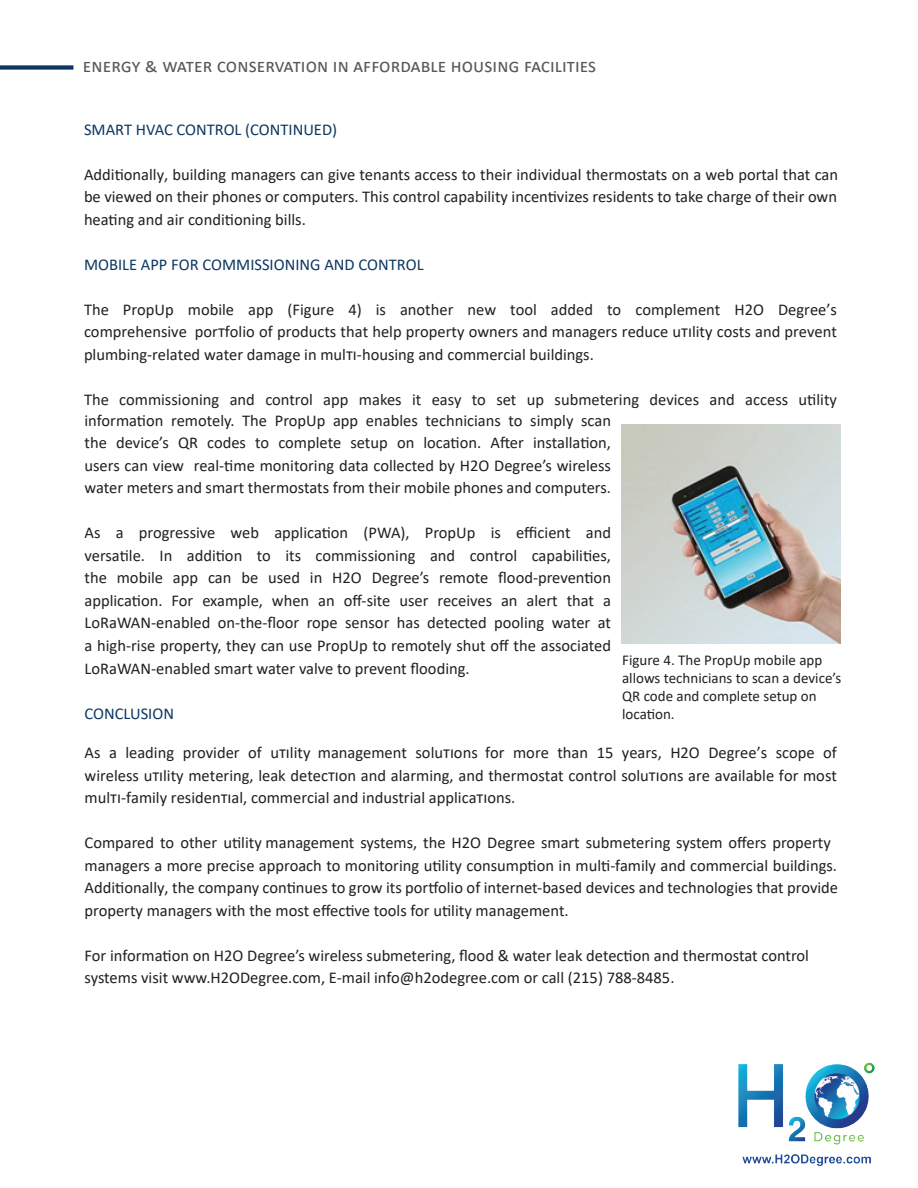
<style>
.page{position:relative;width:918px;height:1188px;background:#fff}
.page>*{position:absolute;margin:0;border:0;box-sizing:border-box;transform-origin:0 0}
.t1{font:19.5px "Calibri";color:#57585a}
.t2{font:16.5px/22.5px "Calibri";color:#231f20;text-align:justify}
.t3{font:16.5px "Calibri";color:#0c3761}
.t4{font:15px/18px "Calibri";color:#231f20}
</style>
<div class="page">
<div style="left:0;top:65px;width:73px;height:5px;background:#0c3761"></div>
<img style="left:738px;top:1062px;width:137px;height:104px">
<img style="left:622px;top:425px;width:218px;height:218px">
<p class="t1" style="left:83px;top:52px;width:11px">ENERGY</p>
<p class="t1" style="left:145px;top:52px;width:36px">&amp; WATER</p>
<p class="t1" style="left:217px;top:52px;width:204px">CONSERVATI ON IN AFFORDABLE</p>
<p class="t1" style="left:451px;top:52px;width:82px">HOUSING FACILITIE</p>
<p class="t1" style="left:588px;top:52px;width:10px">S</p>
<p class="t3" style="left:84px;top:118px;width:255px">SMART HVAC CONTROL (CONTINUED)</p>
<p class="t2" style="left:84px;top:162px;width:756px">Additionally, building managers can give tenants access to their individual thermostats on a web portal that can be viewed on their phones or computers. This control capability incentivizes residents to take charge of their own heating and air conditioning bills.</p>
<p class="t3" style="left:84px;top:253px;width:341px">MOBILE APP FOR COMMISSIONING AND CONTROL</p>
<p class="t2" style="left:84px;top:297px;width:755px">The PropUp mobile app (Figure 4) is another new tool added to complement H2O Degree’s comprehensive portfolio of products that help property owners and managers reduce utility costs and prevent plumbing-related water damage in multi-housing and commercial buildings.</p>
<p class="t2" style="left:84px;top:388px;width:755px;text-align:left">The commissioning and control app makes it easy to set up submetering devices and access utility information remotely. The PropUp app enables technicians to simply scan<br>the device’s QR codes to complete setup on location. After installation,<br>users can view real-time monitoring data collected by H2O Degree’s wireless<br>water meters and smart thermostats from their mobile phones and computers.</p>
<p class="t2" style="left:85px;top:521px;width:528px">As a progressive web application (PWA), PropUp is efficient and versatile. In addition to its commissioning and control capabilities, the mobile app can be used in H2O Degree’s remote flood-prevention application. For example, when an off-site user receives an alert that a LoRaWAN-enabled on-the-floor rope sensor has detected pooling water at a high-rise property, they can use PropUp to remotely shut off the associated LoRaWAN-enabled smart water valve to prevent flooding.</p>
<p class="t3" style="left:85px;top:702px;width:91px">CONCLUSION</p>
<p class="t2" style="left:85px;top:741px;width:754px">As a leading provider of utility management solutions for more than 15 years, H2O Degree’s scope of wireless utility metering, leak detection and alarming, and thermostat control solutions are available for most multi-family residential, commercial and industrial applications.</p>
<p class="t2" style="left:85px;top:831px;width:755px;text-align:left">Compared to other utility management systems, the H2O Degree smart submetering system offers property managers a more precise approach to monitoring utility consumption in multi-family and commercial buildings.<br>Additionally, the company continues to grow its portfolio of internet-based devices and technologies that provide property managers with the most effective tools for utility management.</p>
<p class="t2" style="left:85px;top:944px;width:726px">For information on H2O Degree’s wireless submetering, flood &amp; water leak detection and thermostat control systems visit www.H2ODegree.com, E-mail info@h2odegree.com or call (215) 788-8485.</p>
<p class="t4" style="left:622px;top:651px;width:221px">Figure 4. The PropUp mobile app allows technicians to scan a device’s<br>QR code and complete setup on location.</p>
</div>
